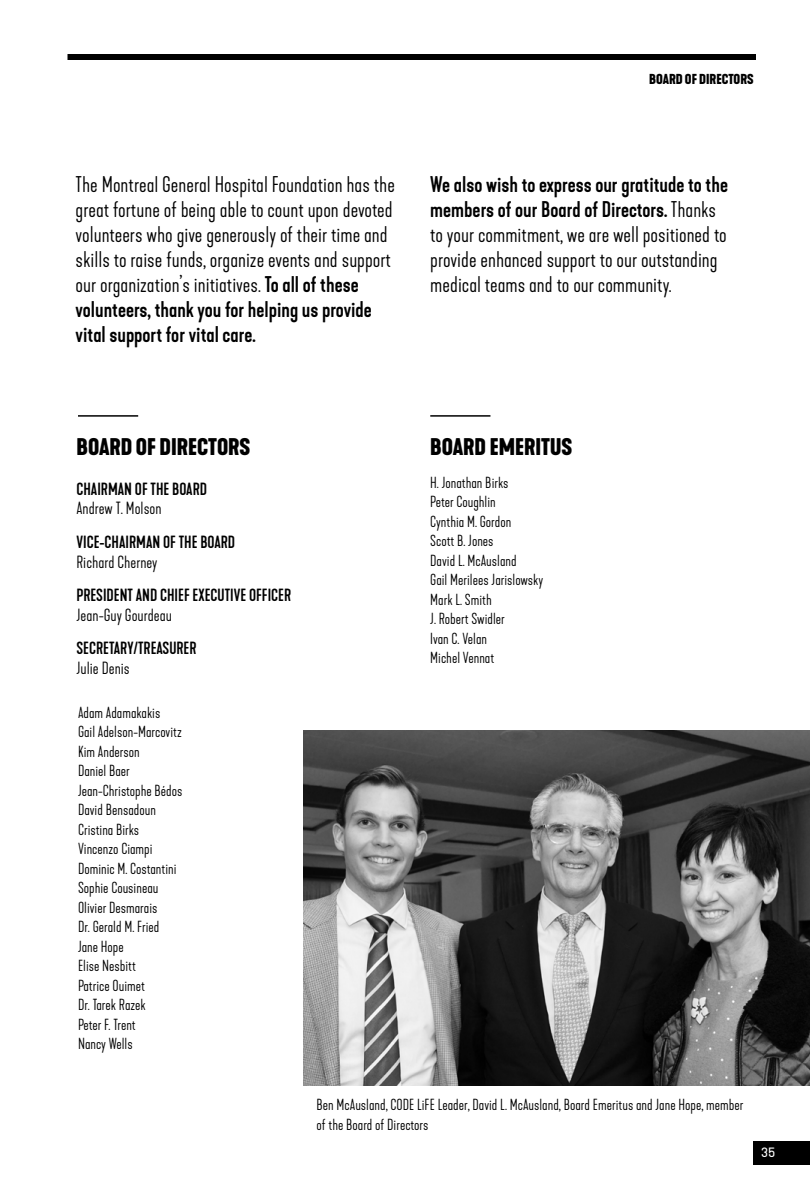
<style>
.page{position:relative;width:810px;height:1188px;background:#fff}
.page>*{position:absolute;margin:0;border:0;box-sizing:border-box;transform-origin:0 0}
.t1{font:700 22.5px "Kapra Neue";color:#000}
.t2{font:300 21.15px/24.9px "Kapra Neue";color:#000}
.t3{font:500 16.5px "Kapra Neue";color:#000}
.t4{font:300 16.5px "Kapra Neue";color:#000}
.t5{font:300 15px/19.5px "Kapra Neue";color:#000}
.t6{font:700 13.5px "Kapra Neue";color:#000}
.t7{font:expanded 13.5px "Kapra Neue";color:#fff}
.s1{font-weight:500}
</style>
<div class="page">
<div style="left:68px;top:54px;width:688px;height:6px;background:#000"></div>
<div style="left:754px;top:1142px;width:56px;height:23px;background:#000"></div>
<hr style="left:430px;top:415px;width:60px;height:2px;background:#000">
<hr style="left:78px;top:415px;width:60px;height:2px;background:#000">
<img style="left:303px;top:731px;width:507px;height:354px">
<p class="t6" style="left:649px;top:70px;width:106px">BOARD OF DIRECTORS</p>
<p class="t2" style="left:76px;top:173px;width:321px">The Montreal General Hospital Foundation has the great fortune of being able to count upon devoted volunteers who give generously of their time and skills to raise funds, organize events and support our organization’s initiatives. <span class="s1">To all of these volunteers, thank you for helping us provide vital support for vital care.</span></p>
<h2 class="t2" style="left:430px;top:173px;width:299px"><span class="s1">We also wish to express our gratitude to the members of our Board of Directors.</span> Thanks to your commitment, we are well positioned to provide enhanced support to our outstanding medical teams and to our community.</h2>
<h1 class="t1" style="left:76px;top:431px;width:175px">BOARD OF DIRECTORS</h1>
<p class="t3" style="left:76px;top:479px;width:132px">CHAIRMAN OF THE BOARD</p>
<p class="t4" style="left:76px;top:499px;width:87px">Andrew T. Molson</p>
<p class="t3" style="left:76px;top:532px;width:160px">VICE-CHAIRMAN OF THE BOARD</p>
<p class="t4" style="left:76px;top:552px;width:83px">Richard Cherney</p>
<p class="t3" style="left:76px;top:585px;width:216px">PRESIDENT AND CHIEF EXECUTIVE OFFICER</p>
<p class="t4" style="left:76px;top:605px;width:97px">Jean-Guy Gourdeau</p>
<p class="t3" style="left:76px;top:638px;width:122px">SECRETARY/TREASURER</p>
<p class="t4" style="left:76px;top:658px;width:55px">Julie Denis</p>
<p class="t5" style="left:78px;top:703px;width:106px">Adam Adamakakis<br>Gail Adelson-Marcovitz<br>Kim Anderson<br>Daniel Baer<br>Jean-Christophe Bédos<br>David Bensadoun<br>Cristina Birks<br>Vincenzo Ciampi<br>Dominic M. Costantini<br>Sophie Cousineau<br>Olivier Desmarais<br>Dr. Gerald M. Fried<br>Jane Hope<br>Elise Nesbitt<br>Patrice Ouimet<br>Dr. Tarek Razek<br>Peter F. Trent<br>Nancy Wells</p>
<h1 class="t1" style="left:430px;top:431px;width:143px">BOARD EMERITUS</h1>
<p class="t5" style="left:430px;top:473px;width:115px">H. Jonathan Birks<br>Peter Coughlin<br>Cynthia M. Gordon<br>Scott B. Jones<br>David L. McAusland<br>Gail Merilees Jarislowsky<br>Mark L. Smith<br>J. Robert Swidler<br>Ivan C. Velan<br>Michel Vennat</p>
<p class="t5" style="left:316px;top:1096px;width:428px">Ben McAusland, CODE LiFE Leader, David L. McAusland, Board Emeritus and Jane Hope, member of the Board of Directors</p>
<p class="t7" style="left:761px;top:1144px;width:16px">35</p>
</div>
